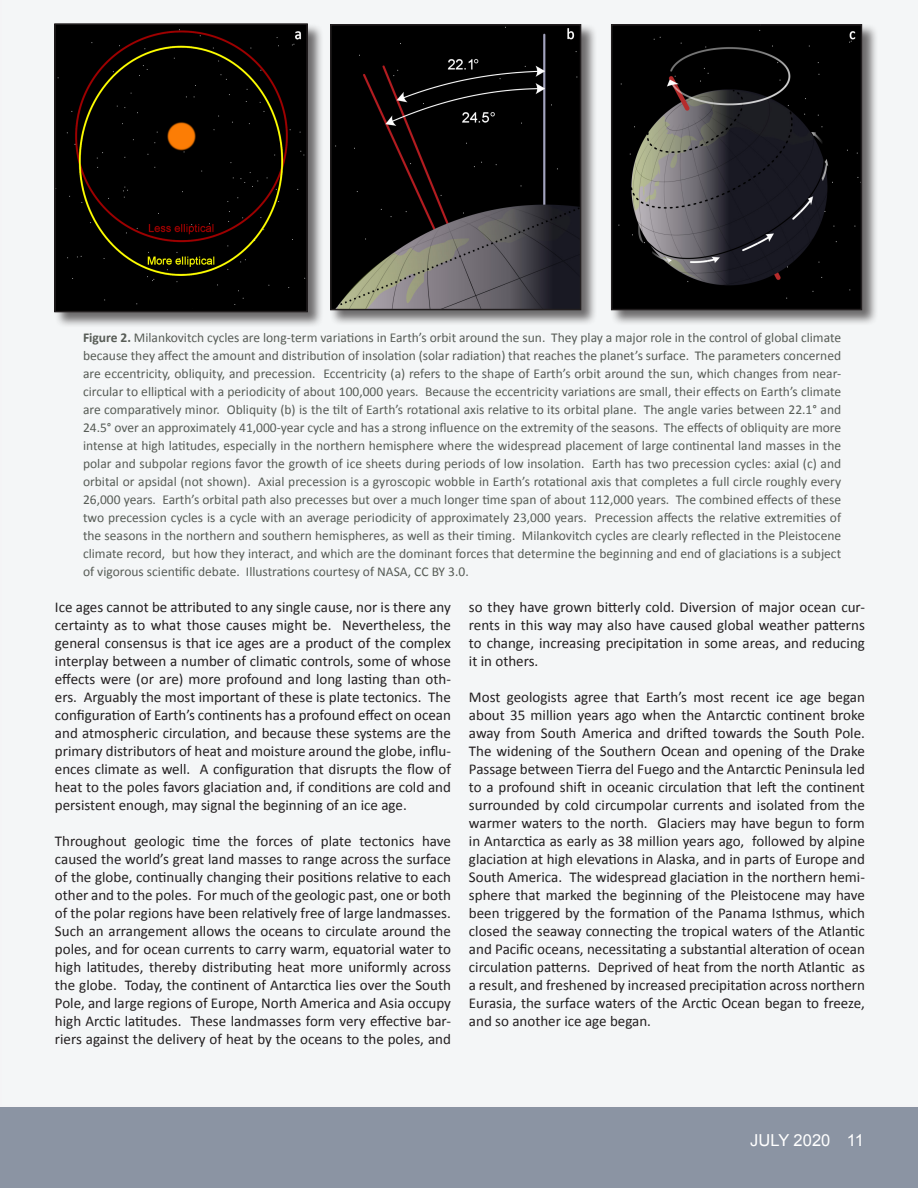
<style>
.page{position:relative;width:918px;height:1188px;background:#fff}
.page>*{position:absolute;margin:0;border:0;box-sizing:border-box;transform-origin:0 0}
.t1{font:16.5px "Arial";color:#fff}
.t2{font:15px/18px "Calibri";color:#231f20;text-align:justify}
.t3{font:13.5px/18px "Calibri";color:#575c56;text-align:justify}
.s1{font-weight:700}
</style>
<div class="page">
<div style="left:1px;top:1107px;width:917px;height:81px;background:#8b94a3"></div>
<svg style="left:0;top:1107px;width:1px;height:81px"></svg>
<div style="left:0;top:0;width:918px;height:1107px;background:#f4f6f7"></div>
<div style="left:54px;top:23px;width:270px;height:305px;background:#231f20;opacity:.65"></div>
<img style="left:57px;top:26px;width:248px;height:283px">
<div style="left:54px;top:23px;width:254px;height:289px;border:2px solid #231f20"></div>
<div style="left:330px;top:24px;width:267px;height:303px;background:#231f20;opacity:.65"></div>
<img style="left:333px;top:27px;width:245px;height:280px">
<div style="left:330px;top:24px;width:251px;height:286px;border:2px solid #231f20"></div>
<div style="left:610px;top:24px;width:268px;height:303px;background:#231f20;opacity:.65"></div>
<img style="left:614px;top:27px;width:245px;height:280px">
<div style="left:611px;top:24px;width:251px;height:286px;border:2px solid #231f20"></div>
<p class="t3" style="left:83px;top:329px;width:760px"><span class="s1">Figure 2.</span> Milankovitch cycles are long-term variations in Earth’s orbit around the sun. They play a major role in the control of global climate because they affect the amount and distribution of insolation (solar radiation) that reaches the planet’s surface. The parameters concerned are eccentricity, obliquity, and precession. Eccentricity (a) refers to the shape of Earth’s orbit around the sun, which changes from near&shy;circular to elliptical with a periodicity of about 100,000 years. Because the eccentricity variations are small, their effects on Earth’s climate are comparatively minor. Obliquity (b) is the tilt of Earth’s rotational axis relative to its orbital plane. The angle varies between 22.1° and 24.5° over an approximately 41,000-year cycle and has a strong influence on the extremity of the seasons. The effects of obliquity are more intense at high latitudes, especially in the northern hemisphere where the widespread placement of large continental land masses in the polar and subpolar regions favor the growth of ice sheets during periods of low insolation. Earth has two precession cycles: axial (c) and orbital or apsidal (not shown). Axial precession is a gyroscopic wobble in Earth’s rotational axis that completes a full circle roughly every 26,000 years. Earth’s orbital path also precesses but over a much longer time span of about 112,000 years. The combined effects of these two precession cycles is a cycle with an average periodicity of approximately 23,000 years. Precession affects the relative extremities of the seasons in the northern and southern hemispheres, as well as their timing. Milankovitch cycles are clearly reflected in the Pleistocene climate record, but how they interact, and which are the dominant forces that determine the beginning and end of glaciations is a subject of vigorous scientific debate. Illustrations courtesy of NASA, CC BY 3.0.</p>
<p class="t2" style="left:55px;top:598px;width:398px">Ice ages cannot be attributed to any single cause, nor is there any certainty as to what those causes might be. Nevertheless, the general consensus is that ice ages are a product of the complex interplay between a number of climatic controls, some of whose effects were (or are) more profound and long lasting than oth&shy;ers. Arguably the most important of these is plate tectonics. The configuration of Earth’s continents has a profound effect on ocean and atmospheric circulation, and because these systems are the primary distributors of heat and moisture around the globe, influ&shy;ences climate as well. A configuration that disrupts the flow of heat to the poles favors glaciation and, if conditions are cold and persistent enough, may signal the beginning of an ice age.</p>
<p class="t2" style="left:55px;top:832px;width:398px">Throughout geologic time the forces of plate tectonics have caused the world’s great land masses to range across the surface of the globe, continually changing their positions relative to each other and to the poles. For much of the geologic past, one or both of the polar regions have been relatively free of large landmasses.<br>Such an arrangement allows the oceans to circulate around the poles, and for ocean currents to carry warm, equatorial water to high latitudes, thereby distributing heat more uniformly across the globe. Today, the continent of Antarctica lies over the South Pole, and large regions of Europe, North America and Asia occupy high Arctic latitudes. These landmasses form very effective bar&shy;riers against the delivery of heat by the oceans to the poles, and</p>
<p class="t2" style="left:469px;top:598px;width:398px">so they have grown bitterly cold. Diversion of major ocean cur&shy;rents in this way may also have caused global weather patterns to change, increasing precipitation in some areas, and reducing it in others.</p>
<p class="t2" style="left:469px;top:688px;width:398px">Most geologists agree that Earth’s most recent ice age began about 35 million years ago when the Antarctic continent broke away from South America and drifted towards the South Pole.<br>The widening of the Southern Ocean and opening of the Drake Passage between Tierra del Fuego and the Antarctic Peninsula led to a profound shift in oceanic circulation that left the continent surrounded by cold circumpolar currents and isolated from the warmer waters to the north. Glaciers may have begun to form in Antarctica as early as 38 million years ago, followed by alpine glaciation at high elevations in Alaska, and in parts of Europe and South America. The widespread glaciation in the northern hemi&shy;sphere that marked the beginning of the Pleistocene may have been triggered by the formation of the Panama Isthmus, which closed the seaway connecting the tropical waters of the Atlantic and Pacific oceans, necessitating a substantial alteration of ocean circulation patterns. Deprived of heat from the north Atlantic as a result, and freshened by increased precipitation across northern Eurasia, the surface waters of the Arctic Ocean began to freeze, and so another ice age began.</p>
<p class="t1" style="left:750px;top:1130px;width:115px">JULY 2020 11</p>
</div>
